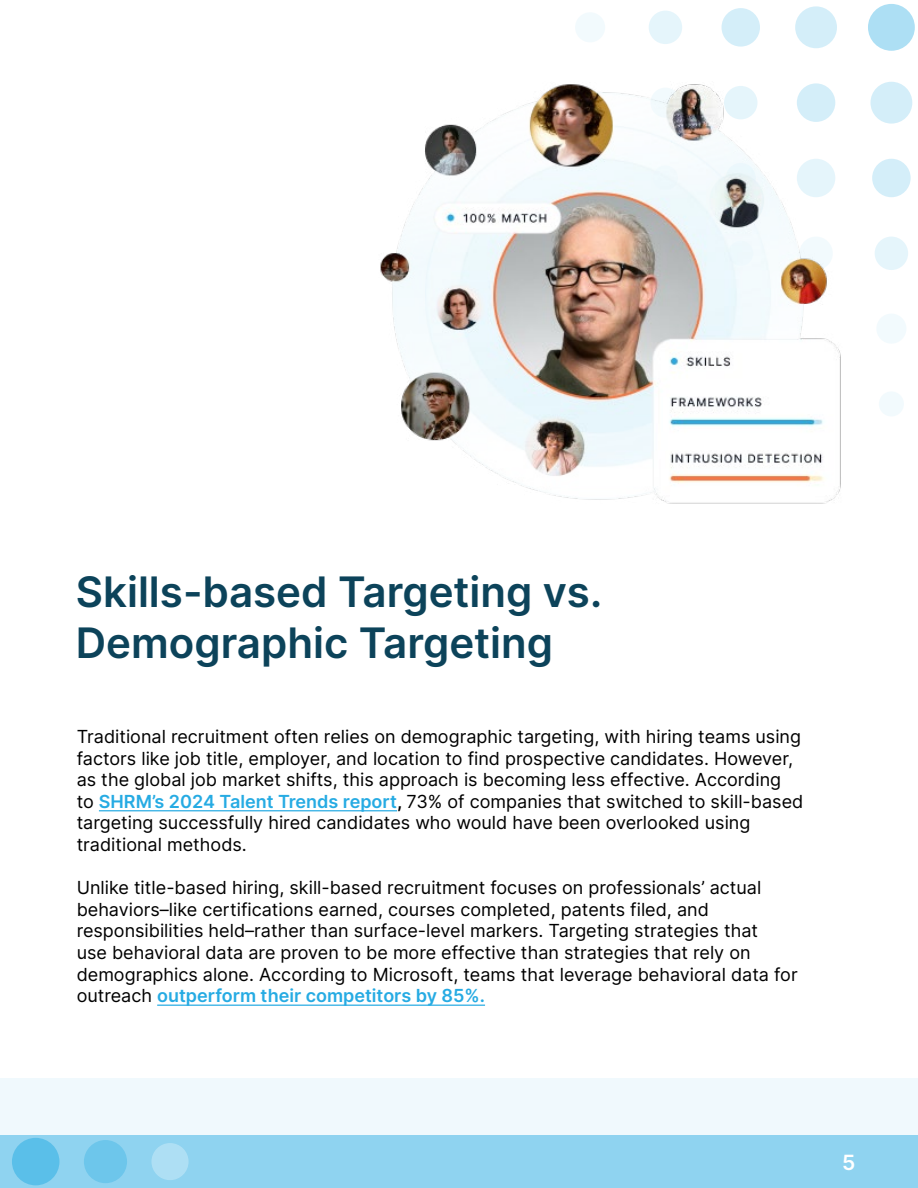
<style>
.page{position:relative;width:918px;height:1188px;background:#fff}
.page>*{position:absolute;margin:0;border:0;box-sizing:border-box;transform-origin:0 0}
.t1{font:600 42px/50.4px "Inter";color:#0c435a}
.t2{font:600 21px "Inter";color:#fff}
.t3{font:18px/21.6px "Inter";color:#000}
.s1{font-weight:600;color:#26abe3}
.s2{font-weight:600}
</style>
<div class="page">
<div style="left:0;top:1135px;width:918px;height:53px;background:#8fd3f0"></div>
<div style="left:12px;top:1138px;width:47px;height:47px;background:#5abfe9;border-radius:50%"></div>
<div style="left:84px;top:1140px;width:43px;height:43px;background:#6dc6eb;border-radius:50%"></div>
<div style="left:151px;top:1143px;width:38px;height:37px;background:#aedff4;border-radius:50%"></div>
<div style="left:868px;top:4px;width:47px;height:47px;background:#addff4;border-radius:23px"></div>
<div style="left:870px;top:82px;width:42px;height:42px;background:#d4eef9;border-radius:50%"></div>
<div style="left:872px;top:159px;width:39px;height:38px;background:#d4eef9;border-radius:19px"></div>
<div style="left:875px;top:237px;width:33px;height:33px;background:#e5f5fb;border-radius:50%"></div>
<div style="left:876px;top:314px;width:30px;height:30px;background:#f2fafd;border-radius:50%"></div>
<div style="left:879px;top:391px;width:25px;height:26px;background:#f2fafd;border-radius:50%"></div>
<div style="left:795px;top:6px;width:42px;height:42px;background:#d4eef9;border-radius:50%"></div>
<div style="left:722px;top:8px;width:38px;height:39px;background:#d4eef9;border-radius:19px"></div>
<div style="left:649px;top:11px;width:33px;height:33px;background:#e5f5fb;border-radius:50%"></div>
<div style="left:575px;top:12px;width:30px;height:30px;background:#f2fafd;border-radius:50%"></div>
<img style="left:380px;top:83px;width:461px;height:421px">
<div style="left:0;top:1078px;width:918px;height:57px;background:#f0f9fd"></div>
<hr style="left:99px;top:810px;width:298px;height:1px;background:#26abe3">
<hr style="left:157px;top:1005px;width:328px;height:1px;background:#26abe3">
<h1 class="t1" style="left:76px;top:566px;width:528px">Skills-based Targeting vs.<br>Demographic Targeting</h1>
<p class="t3" style="left:77px;top:725px;width:728px">Traditional recruitment often relies on demographic targeting, with hiring teams using factors like job title, employer, and location to find prospective candidates. However, as the global job market shifts, this approach is becoming less effective. According<br>to <span class="s1">SHRM’s 2024 Talent Trends report</span><span class="s2">,</span> 73% of companies that switched to skill-based targeting successfully hired candidates who would have been overlooked using traditional methods.</p>
<p class="t3" style="left:77px;top:876px;width:723px">Unlike title-based hiring, skill-based recruitment focuses on professionals’ actual behaviors–like certifications earned, courses completed, patents filed, and responsibilities held–rather than surface-level markers. Targeting strategies that<br>use behavioral data are proven to be more effective than strategies that rely on demographics alone. According to Microsoft, teams that leverage behavioral data for outreach <span class="s1">outperform their competitors by 85%.</span></p>
<p class="t2" style="left:842px;top:1147px;width:15px">5</p>
</div>
